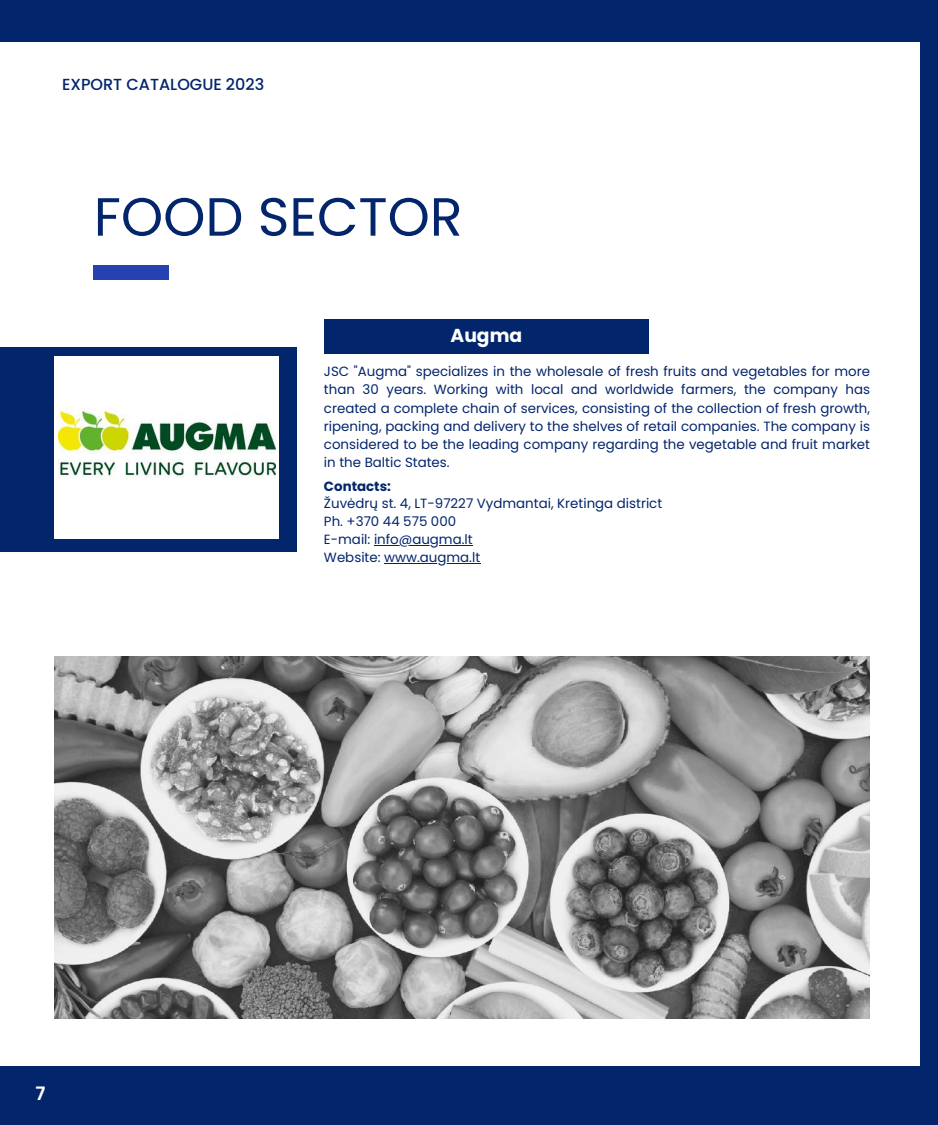
<style>
.page{position:relative;width:938px;height:1125px;background:#fff}
.page>*{position:absolute;margin:0;border:0;box-sizing:border-box;transform-origin:0 0}
.t1{font:53.75px "Poppins";color:#03256c}
.t2{font:700 18.75px "Poppins";color:#fff}
.t3{font:700 18.75px "Canva Sans";color:#fff}
.t4{font:500 16px "Poppins";color:#03256c}
.t5{font:13.38px/18px "Poppins";color:#03256c;text-align:justify}
.t6{font:700 13.38px "Poppins";color:#03256c}
</style>
<div class="page">
<div style="left:0;top:347px;width:297px;height:204px;background:#03256c"></div>
<div style="left:55px;top:357px;width:224px;height:182px;background:#fff"></div>
<div style="left:324px;top:319px;width:324px;height:34px;background:#03256c"></div>
<img style="left:59px;top:406px;width:216px;height:72px">
<div style="left:94px;top:265px;width:75px;height:14px;background:#2541b2"></div>
<img style="left:55px;top:656px;width:814px;height:363px">
<hr style="left:374px;top:545px;width:99px;height:1px;background:#03256c">
<hr style="left:384px;top:563px;width:96px;height:1px;background:#03256c">
<div style="left:0;top:1067px;width:938px;height:58px;background:#03256c"></div>
<div style="left:919px;top:0;width:19px;height:1125px;background:#03256c"></div>
<div style="left:0;top:0;width:938px;height:42px;background:#03256c"></div>
<p class="t4" style="left:62px;top:73px;width:204px">EXPORT CATALOGUE 2023</p>
<h1 class="t1" style="left:94px;top:179px;width:370px">FOOD SECTOR</h1>
<h2 class="t2" style="left:450px;top:322px;width:73px">Augma</h2>
<p class="t5" style="left:324px;top:363px;width:547px">JSC "Augma" specializes in the wholesale of fresh fruits and vegetables for more than 30 years. Working with local and worldwide farmers, the company has created a complete chain of services, consisting of the collection of fresh growth, ripening, packing and delivery to the shelves of retail companies. The company is considered to be the leading company regarding the vegetable and fruit market in the Baltic States.</p>
<p class="t6" style="left:324px;top:476px;width:68px">Contacts:</p>
<p class="t5" style="left:324px;top:495px;width:340px;text-align:left">Žuvėdrų st. 4, LT-97227 Vydmantai, Kretinga district<br>Ph. +370 44 575 000<br>E-mail: info@augma.lt<br>Website: www.augma.lt</p>
<h2 class="t3" style="left:36px;top:1080px;width:11px">7</h2>
</div>
